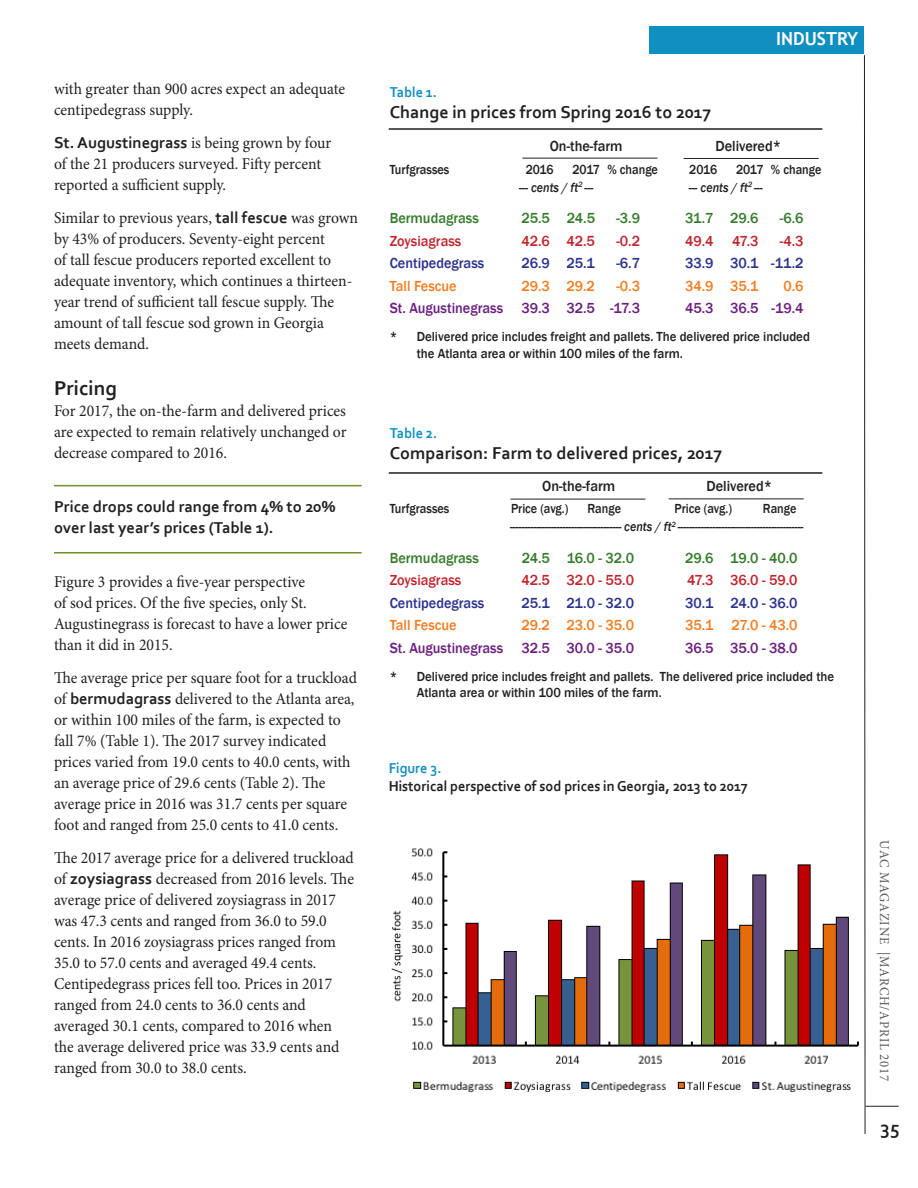
<style>
.page{position:relative;width:918px;height:1188px;background:#fff}
.page>*{position:absolute;margin:0;border:0;box-sizing:border-box;transform-origin:0 0}
.t1{font:700 21px "Corbel";color:#231f20}
.t2{font:700 19.5px "Corbel";color:#231f20}
.t3{font:700 18px "Corbel";color:#231f20}
.t4{font:700 18px "Trebuchet MS";color:#fff}
.t5{font:16.5px/21px "Minion Pro";color:#231f20;scale:.95 1}
.t6{font:700 16.5px/21px "Corbel";color:#231f20}
.t7{font:500 15px "Franklin Gothic";color:#6b1f7e;scale:.95 1}
.t8{font:500 15px "Franklin Gothic";color:#2a328c;scale:.95 1}
.t9{font:500 15px "Franklin Gothic";color:#357b2b;scale:.95 1}
.t10{font:500 15px "Franklin Gothic";color:#c0262d;scale:.95 1}
.t11{font:500 15px "Franklin Gothic";color:#f27e22;scale:.95 1}
.t12{font:700 15px "Corbel";color:#231f20;scale:.95 1}
.t13{font:500 15px "Franklin Gothic";color:#231f20;scale:.95 1}
.t14{font:700 15px "Corbel";color:#108fc1;scale:.95 1}
.t15{font:500 13.5px/16.2px "Franklin Gothic";color:#231f20;scale:.95 1}
.t16{font:italic 500 13.5px "Franklin Gothic";color:#231f20;scale:.9 1}
.t17{font:500 13.5px "Franklin Gothic";color:#231f20;scale:.9 1}
.t18{font:13.5px "Minion Pro";letter-spacing:.06em;color:#57585a;scale:.95 1}
.s1{font-family:"Corbel";font-weight:700}
.s2{font-style:normal}
</style>
<div class="page">
<hr style="left:866px;top:1106px;width:33px;height:1px;background:#231f20">
<svg style="left:864px;top:55px;width:2px;height:1079px;background:#908e8e"></svg>
<div style="left:650px;top:26px;width:214px;height:28px;background:#108fc1"></div>
<hr style="left:54px;top:485px;width:308px;height:1px;background:#6e942f">
<hr style="left:54px;top:552px;width:308px;height:2px;background:#6e942f">
<hr style="left:389px;top:128px;width:433px;height:2px;background:#231f20">
<hr style="left:522px;top:158px;width:136px;height:1px;background:#231f20">
<hr style="left:684px;top:158px;width:135px;height:1px;background:#231f20">
<hr style="left:669px;top:498px;width:135px;height:1px;background:#231f20">
<hr style="left:389px;top:472px;width:433px;height:2px;background:#231f20">
<hr style="left:510px;top:499px;width:136px;height:1px;background:#231f20">
<img style="left:391px;top:848px;width:468px;height:245px">
<p class="t5" style="left:54px;top:79px;width:308px">with greater than 900 acres expect an adequate centipedegrass supply.</p>
<p class="t5" style="left:54px;top:133px;width:294px"><span class="s1">St. Augustinegrass</span> is being grown by four of the 21 producers surveyed. Fifty percent reported a sufficient supply.</p>
<p class="t5" style="left:54px;top:208px;width:322px">Similar to previous years, <span class="s1">tall fescue</span> was grown by 43% of producers. Seventy-eight percent<br>of tall fescue producers reported excellent to adequate inventory, which continues a thirteen&shy;year trend of sufficient tall fescue supply. The amount of tall fescue sod grown in Georgia meets demand.</p>
<p class="t1" style="left:54px;top:376px;width:64px">Pricing</p>
<p class="t5" style="left:54px;top:401px;width:309px;text-align:justify">For 2017, the on-the-farm and delivered prices are expected to remain relatively unchanged or decrease compared to 2016.</p>
<p class="t6" style="left:54px;top:496px;width:283px">Price drops could range from 4% to 20% over last year’s prices (Table 1).</p>
<p class="t5" style="left:54px;top:572px;width:310px">Figure 3 provides a five-year perspective<br>of sod prices. Of the five species, only St.<br>Augustinegrass is forecast to have a lower price than it did in 2015.</p>
<p class="t5" style="left:54px;top:668px;width:321px">The average price per square foot for a truckload of <span class="s1">bermudagrass</span> delivered to the Atlanta area, or within 100 miles of the farm, is expected to fall 7% (Table 1). The 2017 survey indicated prices varied from 19.0 cents to 40.0 cents, with an average price of 29.6 cents (Table 2). The average price in 2016 was 31.7 cents per square foot and ranged from 25.0 cents to 41.0 cents.</p>
<p class="t5" style="left:54px;top:848px;width:317px">The 2017 average price for a delivered truckload of <span class="s1">zoysiagrass</span> decreased from 2016 levels. The average price of delivered zoysiagrass in 2017 was 47.3 cents and ranged from 36.0 to 59.0 cents. In 2016 zoysiagrass prices ranged from 35.0 to 57.0 cents and averaged 49.4 cents.</p>
<p class="t5" style="left:54px;top:974px;width:302px">Centipedegrass prices fell too. Prices in 2017 ranged from 24.0 cents to 36.0 cents and averaged 30.1 cents, compared to 2016 when the average delivered price was 33.9 cents and ranged from 30.0 to 38.0 cents.</p>
<p class="t4" style="left:776px;top:27px;width:83px">INDUSTRY</p>
<p class="t14" style="left:390px;top:82px;width:51px">Table 1.</p>
<p class="t3" style="left:390px;top:101px;width:323px">Change in prices from Spring 2016 to 2017</p>
<p class="t13" style="left:550px;top:137px;width:78px">On-the-farm</p>
<p class="t13" style="left:715px;top:137px;width:71px">Delivered*</p>
<p class="t17" style="left:390px;top:161px;width:68px">Turfgrasses</p>
<p class="t17" style="left:526px;top:161px;width:33px">2016</p>
<p class="t17" style="left:572px;top:161px;width:96px">2017 % change</p>
<p class="t17" style="left:689px;top:161px;width:33px">2016</p>
<p class="t17" style="left:736px;top:161px;width:96px">2017 % change</p>
<p class="t16" style="left:519px;top:179px;width:84px"><span class="s2">---</span> cents / ft<sup>2</sup> ---</p>
<p class="t16" style="left:689px;top:179px;width:84px">--- cents / ft<sup>2</sup> ---</p>
<p class="t9" style="left:390px;top:209px;width:95px">Bermudagrass</p>
<p class="t9" style="left:522px;top:209px;width:79px">25.5 24.5</p>
<p class="t9" style="left:616px;top:209px;width:26px">-3.9</p>
<p class="t9" style="left:685px;top:209px;width:79px">31.7 29.6</p>
<p class="t9" style="left:780px;top:209px;width:26px">-6.6</p>
<p class="t10" style="left:390px;top:231px;width:77px">Zoysiagrass</p>
<p class="t10" style="left:522px;top:231px;width:79px">42.6 42.5</p>
<p class="t10" style="left:616px;top:231px;width:26px">-0.2</p>
<p class="t10" style="left:685px;top:231px;width:79px">49.4 47.3</p>
<p class="t10" style="left:780px;top:231px;width:26px">-4.3</p>
<p class="t8" style="left:390px;top:254px;width:101px">Centipedegrass</p>
<p class="t8" style="left:522px;top:254px;width:79px">26.9 25.1</p>
<p class="t8" style="left:616px;top:254px;width:26px">-6.7</p>
<p class="t8" style="left:685px;top:254px;width:126px">33.9 30.1 -11.2</p>
<p class="t11" style="left:390px;top:276px;width:72px">Tall Fescue</p>
<p class="t11" style="left:522px;top:276px;width:79px">29.3 29.2</p>
<p class="t11" style="left:616px;top:276px;width:26px">-0.3</p>
<p class="t11" style="left:685px;top:276px;width:79px">34.9 35.1</p>
<p class="t11" style="left:783px;top:276px;width:23px">0.6</p>
<p class="t7" style="left:390px;top:299px;width:265px">St. Augustinegrass 39.3 32.5 -17.3</p>
<p class="t7" style="left:685px;top:299px;width:126px">45.3 36.5 -19.4</p>
<p class="t15" style="left:417px;top:329px;width:415px;text-indent:-27px">* Delivered price includes freight and pallets. The delivered price included the Atlanta area or within 100 miles of the farm.</p>
<p class="t14" style="left:390px;top:423px;width:51px">Table 2.</p>
<p class="t3" style="left:390px;top:442px;width:334px">Comparison: Farm to delivered prices, 2017</p>
<p class="t13" style="left:542px;top:476px;width:78px">On-the-farm</p>
<p class="t13" style="left:706px;top:476px;width:71px">Delivered*</p>
<p class="t17" style="left:390px;top:500px;width:68px">Turfgrasses</p>
<p class="t17" style="left:511px;top:500px;width:65px">Price (avg.)</p>
<p class="t17" style="left:587px;top:500px;width:39px">Range</p>
<p class="t17" style="left:675px;top:500px;width:65px">Price (avg.)</p>
<p class="t17" style="left:763px;top:500px;width:39px">Range</p>
<p class="t16" style="left:510px;top:518px;width:328px"><span class="s2">--------------------------------------</span> cents / ft<sup>2</sup> -------------------------------------------</p>
<p class="t9" style="left:390px;top:548px;width:95px">Bermudagrass</p>
<p class="t9" style="left:522px;top:548px;width:120px">24.5 16.0 - 32.0</p>
<p class="t9" style="left:685px;top:548px;width:120px">29.6 19.0 - 40.0</p>
<p class="t10" style="left:390px;top:571px;width:77px">Zoysiagrass</p>
<p class="t10" style="left:522px;top:571px;width:120px">42.5 32.0 - 55.0</p>
<p class="t10" style="left:687px;top:571px;width:118px">47.3 36.0 - 59.0</p>
<p class="t8" style="left:390px;top:593px;width:101px">Centipedegrass</p>
<p class="t8" style="left:522px;top:593px;width:120px">25.1 21.0 - 32.0</p>
<p class="t8" style="left:685px;top:593px;width:120px">30.1 24.0 - 36.0</p>
<p class="t11" style="left:390px;top:616px;width:72px">Tall Fescue</p>
<p class="t11" style="left:522px;top:616px;width:120px">29.2 23.0 - 35.0</p>
<p class="t11" style="left:685px;top:616px;width:120px">35.1 27.0 - 43.0</p>
<p class="t7" style="left:390px;top:638px;width:259px">St. Augustinegrass 32.5 30.0 - 35.0</p>
<p class="t7" style="left:685px;top:638px;width:120px">36.5 35.0 - 38.0</p>
<p class="t15" style="left:417px;top:668px;width:441px;text-indent:-27px">* Delivered price includes freight and pallets. The delivered price included the<br>Atlanta area or within 100 miles of the farm.</p>
<p class="t14" style="left:389px;top:758px;width:57px">Figure 3.</p>
<p class="t12" style="left:389px;top:776px;width:380px">Historical perspective of sod prices in Georgia, 2013 to 2017</p>
<p class="t18" style="left:893px;top:840px;width:255px;rotate:90deg">UAC MAGAZINE |MARCH/APRIL 2017</p>
<p class="t2" style="left:881px;top:1115px;width:21px">35</p>
</div>
